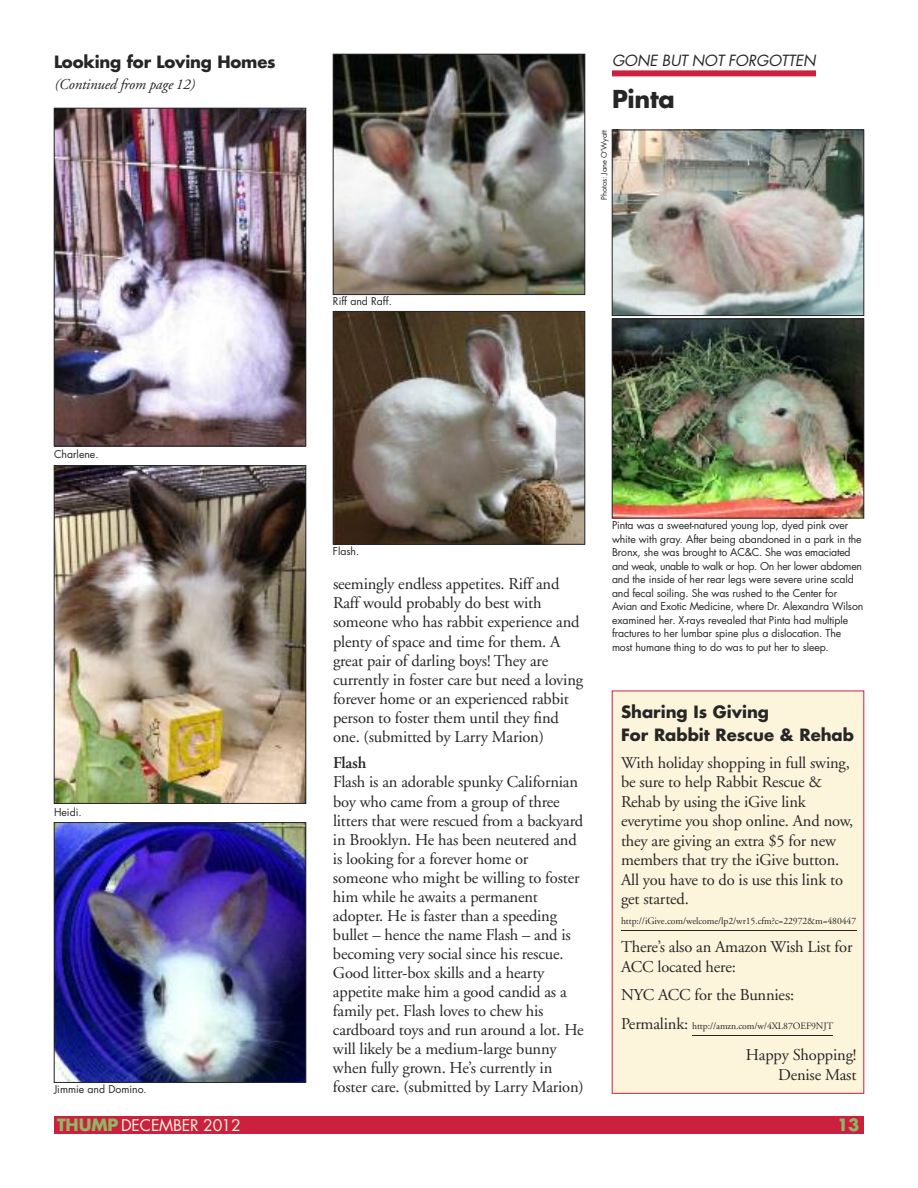
<style>
.page{position:relative;width:918px;height:1188px;background:#fff}
.page>*{position:absolute;margin:0;border:0;box-sizing:border-box;transform-origin:0 0}
.t1{font:700 24px "Futura";letter-spacing:-.01em;color:#272627}
.t2{font:16.5px/19px "Adobe Garamond";letter-spacing:-.01em;color:#272627}
.t3{font:700 16.5px/23px "Futura";color:#272627}
.t4{font:600 16.5px "Adobe Garamond";letter-spacing:-.01em;color:#272627}
.t5{font:700 16.5px "Futura";color:#8fb765}
.t6{font:15.75px "Futura";letter-spacing:-.01em;color:#fdf5db}
.t7{font:italic 15px "Adobe Garamond";letter-spacing:-.01em;color:#272627}
.t8{font:italic 15px "Futura";letter-spacing:-.005em;color:#272627}
.t9{font:10.5px/13.5px "Futura";letter-spacing:-.01em;color:#272627}
.t10{font:9.75px "Adobe Garamond";letter-spacing:-.01em;color:#272627}
.t11{font:7.5px "Futura";letter-spacing:-.01em;color:#272627}
.s1{font-size:16.5px}
.s2{font-weight:700;font-size:16.5px;color:#8fb765}
</style>
<div class="page">
<div style="left:54px;top:1116px;width:810px;height:18px;background:#cc203f"></div>
<img style="left:56px;top:110px;width:248px;height:334px">
<div style="left:54px;top:108px;width:252px;height:338px;border:1px solid #272627"></div>
<img style="left:56px;top:824px;width:248px;height:257px">
<div style="left:54px;top:822px;width:252px;height:261px;border:1px solid #272627"></div>
<img style="left:56px;top:467px;width:248px;height:335px">
<div style="left:54px;top:465px;width:252px;height:339px;border:1px solid #272627"></div>
<div style="left:612px;top:70px;width:204px;height:6px;background:#cc203f"></div>
<img style="left:614px;top:132px;width:248px;height:182px">
<div style="left:612px;top:130px;width:252px;height:186px;border:1px solid #272627"></div>
<img style="left:614px;top:321px;width:248px;height:195px">
<div style="left:612px;top:319px;width:252px;height:199px;border:1px solid #272627"></div>
<div style="left:612px;top:691px;width:252px;height:402px;background:#fdf5db"></div>
<hr style="left:621px;top:930px;width:235px;height:1px;background:#272627">
<hr style="left:692px;top:1035px;width:141px;height:1px;background:#272627">
<img style="left:335px;top:313px;width:248px;height:229px">
<div style="left:333px;top:311px;width:252px;height:233px;border:1px solid #272627"></div>
<img style="left:335px;top:56px;width:248px;height:237px">
<div style="left:333px;top:54px;width:252px;height:241px;border:1px solid #272627"></div>
<p class="t3" style="left:54px;top:51px;width:223px">Looking for Loving Homes</p>
<p class="t7" style="left:54px;top:78px;width:142px">(Continued from page 12)</p>
<p class="t9" style="left:54px;top:448px;width:46px">Charlene.</p>
<p class="t9" style="left:54px;top:806px;width:29px">Heidi.</p>
<p class="t9" style="left:54px;top:1083px;width:94px">Jimmie and Domino.</p>
<p class="t9" style="left:333px;top:295px;width:60px">Riff and Raff.</p>
<p class="t8" style="left:612px;top:54px;width:205px">GONE BUT NOT FORGOTTEN</p>
<h1 class="t1" style="left:612px;top:89px;width:64px">Pinta</h1>
<p class="t11" style="left:601px;top:200px;width:71px;rotate:-90deg">Photos: Jane O’Wyatt</p>
<p class="t9" style="left:333px;top:545px;width:28px">Flash.</p>
<p class="t2" style="left:333px;top:576px;width:252px">seemingly endless appetites. Riff and Raff would probably do best with someone who has rabbit experience and plenty of space and time for them. A great pair of darling boys! They are currently in foster care but need a loving forever home or an experienced rabbit person to foster them until they find one. (submitted by Larry Marion)</p>
<p class="t4" style="left:333px;top:757px;width:35px">Flash</p>
<p class="t2" style="left:333px;top:774px;width:252px">Flash is an adorable spunky Californian boy who came from a group of three litters that were rescued from a backyard in Brooklyn. He has been neutered and is looking for a forever home or someone who might be willing to foster him while he awaits a permanent adopter. He is faster than a speeding bullet – hence the name Flash – and is becoming very social since his rescue.<br>Good litter-box skills and a hearty appetite make him a good candid as a family pet. Flash loves to chew his cardboard toys and run around a lot. He will likely be a medium-large bunny when fully grown. He’s currently in foster care. (submitted by Larry Marion)</p>
<p class="t9" style="left:612px;top:519px;width:253px">Pinta was a sweet-natured young lop, dyed pink over white with gray. After being abandoned in a park in the Bronx, she was brought to AC&amp;C. She was emaciated and weak, unable to walk or hop. On her lower abdomen and the inside of her rear legs were severe urine scald and fecal soiling. She was rushed to the Center for Avian and Exotic Medicine, where Dr. Alexandra Wilson examined her. X-rays revealed that Pinta had multiple fractures to her lumbar spine plus a dislocation. The most humane thing to do was to put her to sleep.</p>
<p class="t3" style="left:621px;top:702px;width:235px">Sharing Is Giving<br>For Rabbit Rescue &amp; Rehab</p>
<p class="t2" style="left:621px;top:754px;width:234px;line-height:19.5px">With holiday shopping in full swing, be sure to help Rabbit Rescue &amp;<br>Rehab by using the iGive link everytime you shop online. And now, they are giving an extra $5 for new members that try the iGive button.<br>All you have to do is use this link to get started.</p>
<p class="t10" style="left:621px;top:917px;width:237px">http://iGive.com/welcome/lp2/wr15.cfm?c=22972&amp;m=480447</p>
<p class="t2" style="left:621px;top:939px;width:233px;line-height:19.5px">There’s also an Amazon Wish List for<br>ACC located here:</p>
<p class="t2" style="left:621px;top:987px;width:175px">NYC ACC for the Bunnies:</p>
<p class="t10" style="left:621px;top:1022px;width:214px"><span class="s1">Permalink:</span> http://amzn.com/w/4XL87OEF9NJT</p>
<p class="t2" style="left:746px;top:1047px;width:112px;line-height:19.5px;text-align:right">Happy Shopping!<br>Denise Mast</p>
<p class="t6" style="left:57px;top:1118px;width:185px"><span class="s2">THUMP</span> DECEMBER 2012</p>
<p class="t5" style="left:837px;top:1117px;width:24px">13</p>
</div>
